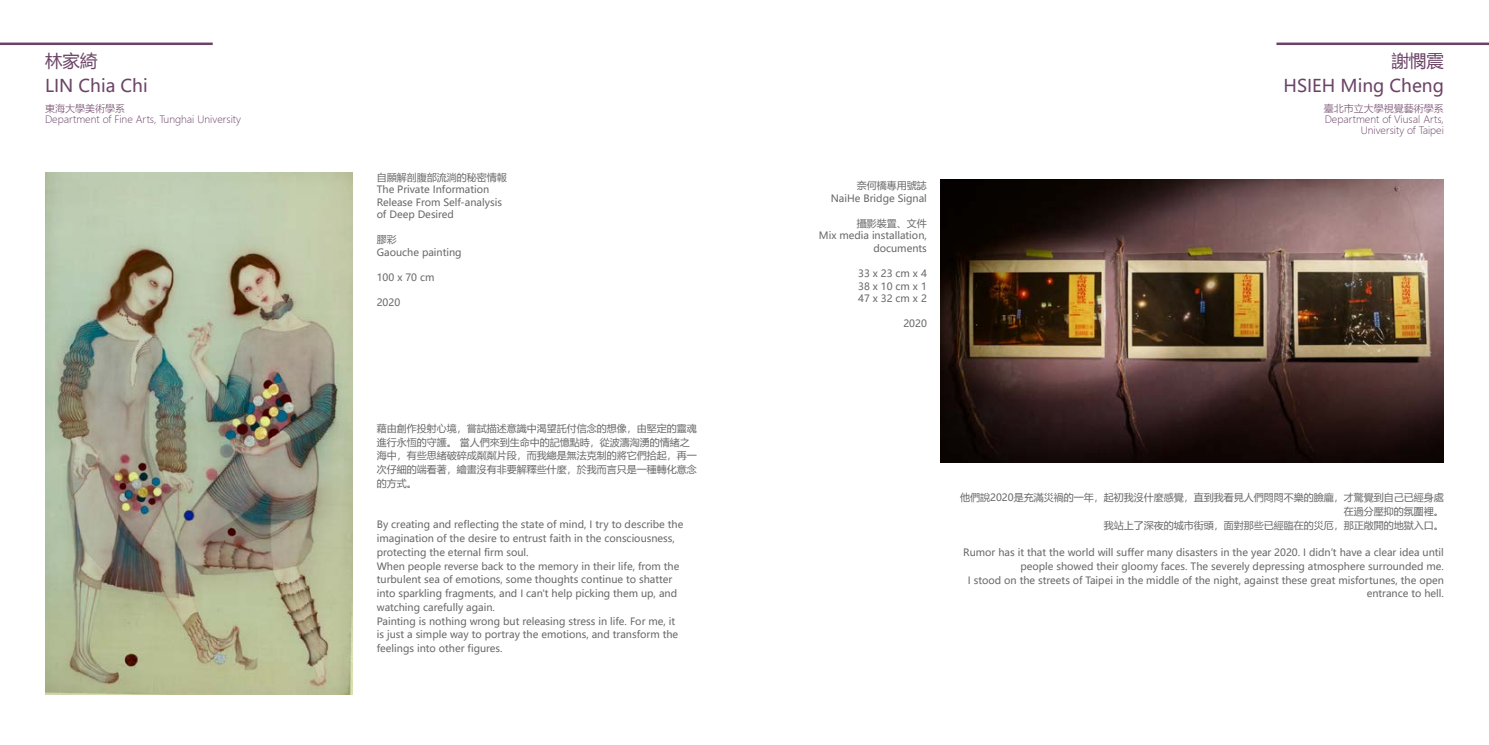
<style>
.page{position:relative;width:1489px;height:745px;background:#fff}
.page>*{position:absolute;margin:0;border:0;box-sizing:border-box;transform-origin:0 0}
.t1{font:17.5px/25px "Microsoft Ya Hei UI";color:#6b4366}
.t2{font:10px/13.8px "Microsoft Ya Hei UI";color:#696769}
.t3{font:10px/11.2px "Microsoft Ya Hei UI Light";color:#6b4366}
</style>
<div class="page">
<img style="left:45px;top:172px;width:308px;height:522px">
<hr style="left:0;top:43px;width:213px;height:2px;background:#6b4366">
<hr style="left:1276px;top:43px;width:212px;height:2px;background:#6b4366">
<img style="left:940px;top:179px;width:503px;height:283px">
<h1 class="t1" style="left:45px;top:47px;width:104px">林家綺<br>LIN Chia Chi</h1>
<p class="t3" style="left:45px;top:102px;width:197px">東海大學美術學系<br>Department of Fine Arts, Tunghai University</p>
<p class="t2" style="left:377px;top:170px;width:131px;line-height:12.5px">自願解剖腹部流淌的秘密情報<br>The Private Information<br>Release From Self-analysis of Deep Desired</p>
<p class="t2" style="left:377px;top:233px;width:86px;line-height:12.5px">膠彩<br>Gaouche painting</p>
<p class="t2" style="left:377px;top:270px;width:59px">100 x 70 cm</p>
<p class="t2" style="left:377px;top:295px;width:25px">2020</p>
<p class="t2" style="left:377px;top:421px;width:321px">藉由創作投射心境，嘗試描述意識中渴望託付信念的想像，由堅定的靈魂進行永恆的守護。 當人們來到生命中的記憶點時，從波濤洶湧的情緒之海中，有些思緒破碎成粼粼片段，而我總是無法克制的將它們拾起，再一次仔細的端看著，繪畫沒有非要解釋些什麼，於我而言只是一種轉化意念的方式。</p>
<p class="t2" style="left:377px;top:517px;width:308px">By creating and reflecting the state of mind, I try to describe the imagination of the desire to entrust faith in the consciousness, protecting the eternal firm soul.<br>When people reverse back to the memory in their life, from the turbulent sea of emotions, some thoughts continue to shatter into sparkling fragments, and I can't help picking them up, and watching carefully again.<br>Painting is nothing wrong but releasing stress in life. For me, it is just a simple way to portray the emotions, and transform the feelings into other figures.</p>
<p class="t2" style="left:830px;top:179px;width:98px;line-height:12.5px;text-align:right">奈何橋專用號誌<br>NaiHe Bridge Signal</p>
<p class="t2" style="left:818px;top:216px;width:109px;line-height:12.5px;text-align:right">攝影裝置、文件<br>Mix media installation, documents</p>
<p class="t2" style="left:858px;top:266px;width:70px;line-height:12.5px;text-align:justify">33 x 23 cm x 4<br>38 x 10 cm x 1<br>47 x 32 cm x 2</p>
<p class="t2" style="left:903px;top:316px;width:25px">2020</p>
<h1 class="t1" style="left:1283px;top:47px;width:162px;text-align:right">謝憫震<br>HSIEH Ming Cheng</h1>
<p class="t3" style="left:1323px;top:102px;width:122px;text-align:right">臺北市立大學視覺藝術學系<br>Department of Viusal Arts,<br>University of Taipei</p>
<p class="t2" style="left:960px;top:490px;width:485px;text-align:right">他們說2020是充滿災禍的一年，起初我沒什麼感覺，直到我看見人們悶悶不樂的臉龐，才驚覺到自己已經身處在過分壓抑的氛圍裡。<br>我站上了深夜的城市街頭，面對那些已經臨在的災厄，那正敞開的地獄入口。</p>
<p class="t2" style="left:963px;top:545px;width:482px;text-align:right">Rumor has it that the world will suffer many disasters in the year 2020. I didn’t have a clear idea until people showed their gloomy faces. The severely depressing atmosphere surrounded me.<br>I stood on the streets of Taipei in the middle of the night, against these great misfortunes, the open entrance to hell.</p>
</div>
